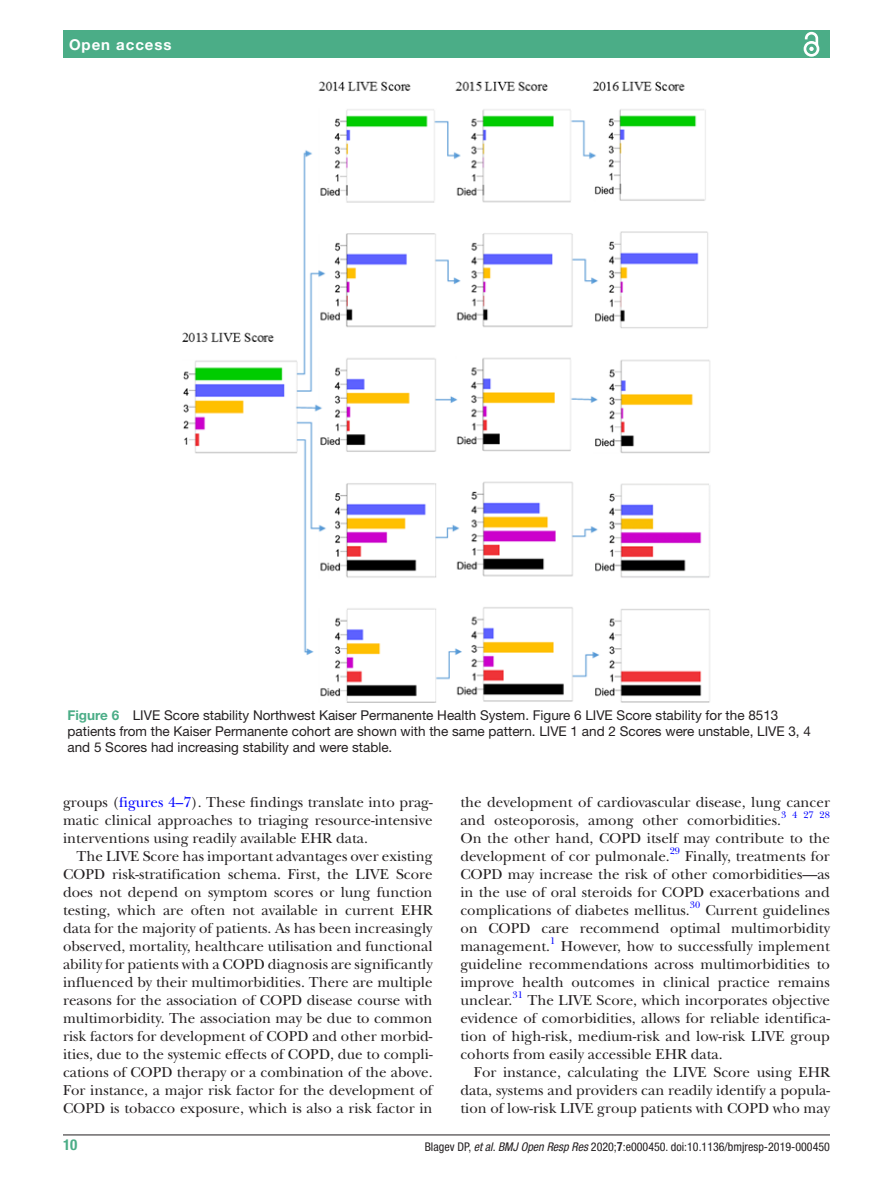
<style>
.page{position:relative;width:893px;height:1191px;background:#fff}
.page>*{position:absolute;margin:0;border:0;box-sizing:border-box;transform-origin:0 0}
.t1{font:15px/18px "New Baskerville";color:#231f20;text-align:justify}
.t2{font:700 15px "Helvetica Neue LT Std";letter-spacing:.065em;color:#fff}
.t3{font:700 condensed 15px "Helvetica Neue LT Std";color:#4bad87}
.t4{font:13.5px/16.2px "Helvetica Neue LT Std";color:#231f20}
.t5{font:condensed 12px "Helvetica Neue LT Std";color:#231f20}
.t6{font:9.9px "New Baskerville";color:#00f}
.s1{font-weight:700;color:#4bad87}
.s2{color:#00f}
.s3{font-style:italic}
.s4{font-family:"Helvetica";font-weight:700}
</style>
<div class="page">
<hr style="left:63px;top:1134px;width:767px;height:1px;background:#231f20">
<div style="left:63px;top:31px;width:767px;height:27px;background:#4bad87"></div>
<svg style="left:803px;top:31px;width:17px;height:26px"></svg>
<img style="left:183px;top:81px;width:527px;height:621px">
<p class="t2" style="left:69px;top:35px;width:104px">Open access</p>
<p class="t4" style="left:68px;top:706px;width:745px"><span class="s1">Figure 6</span> LIVE Score stability Northwest Kaiser Permanente Health System. Figure 6 LIVE Score stability for the 8513 patients from the Kaiser Permanente cohort are shown with the same pattern. LIVE 1 and 2 Scores were unstable, LIVE 3, 4 and 5 Scores had increasing stability and were stable.</p>
<p class="t1" style="left:63px;top:793px;width:371px">groups (<span class="s2">figures 4–7</span>). These findings translate into prag&shy;matic clinical approaches to triaging resource-intensive interventions using readily available EHR data.</p>
<p class="t1" style="left:63px;top:847px;width:371px;text-indent:14px">The LIVE Score has important advantages over existing COPD risk-stratification schema. First, the LIVE Score does not depend on symptom scores or lung function testing, which are often not available in current EHR data for the majority of patients. As has been increasingly observed, mortality, healthcare utilisation and functional ability for patients with a COPD diagnosis are significantly influenced by their multimorbidities. There are multiple reasons for the association of COPD disease course with multimorbidity. The association may be due to common risk factors for development of COPD and other morbid&shy;ities, due to the systemic effects of COPD, due to compli&shy;cations of COPD therapy or a combination of the above.<br>For instance, a major risk factor for the development of COPD is tobacco exposure, which is also a risk factor in</p>
<p class="t1" style="left:460px;top:793px;width:371px">the development of cardiovascular disease, lung cancer and osteoporosis, among other comorbidities.</p>
<p class="t6" style="left:781px;top:809px;width:50px">3 4 27 28</p>
<p class="t1" style="left:460px;top:829px;width:371px">On the other hand, COPD itself may contribute to the development of cor pulmonale.</p>
<p class="t6" style="left:670px;top:845px;width:12px">29</p>
<p class="t1" style="left:460px;top:847px;width:371px;text-indent:225px">Finally, treatments for COPD may increase the risk of other comorbidities—as in the use of oral steroids for COPD exacerbations and complications of diabetes mellitus.</p>
<p class="t6" style="left:690px;top:899px;width:12px">30</p>
<p class="t1" style="left:460px;top:901px;width:371px;text-indent:245px">Current guidelines on COPD care recommend optimal multimorbidity management.</p>
<p class="t6" style="left:550px;top:935px;width:7px">1</p>
<p class="t1" style="left:460px;top:937px;width:371px;text-indent:101px">However, how to successfully implement guideline recommendations across multimorbidities to improve health outcomes in clinical practice remains unclear.</p>
<p class="t6" style="left:512px;top:989px;width:12px">31</p>
<p class="t1" style="left:460px;top:991px;width:371px;text-indent:67px">The LIVE Score, which incorporates objective evidence of comorbidities, allows for reliable identifica&shy;tion of high-risk, medium-risk and low-risk LIVE group cohorts from easily accessible EHR data.</p>
<p class="t1" style="left:460px;top:1063px;width:371px;text-indent:14px">For instance, calculating the LIVE Score using EHR data, systems and providers can readily identify a popula&shy;tion of low-risk LIVE group patients with COPD who may</p>
<p class="t3" style="left:63px;top:1135px;width:16px">10</p>
<p class="t5" style="left:425px;top:1139px;width:407px">Blagev DP, <span class="s3">et al</span>. <span class="s3">BMJ Open Resp Res</span> 2020;<span class="s4">7</span>:e000450. doi:10.1136/bmjresp-2019-000450</p>
</div>
